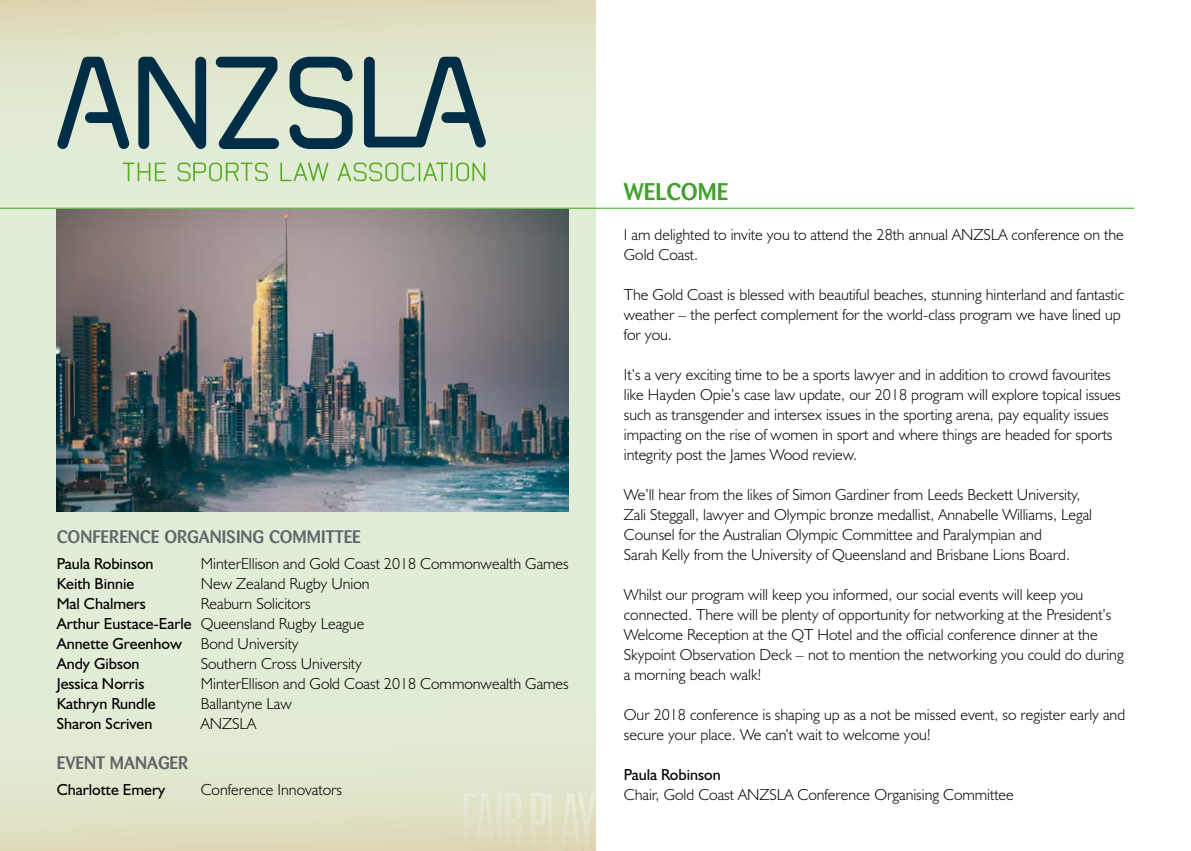
<style>
.page{position:relative;width:1191px;height:851px;background:#fff}
.page>*{position:absolute;margin:0;border:0;box-sizing:border-box;transform-origin:0 0}
.t1{font:500 24px "Barmeno";color:#41a22b}
.t2{font:500 18px "Barmeno";color:#5f686c}
.t3{font:300 16px/20px "Humanist 521 BT";color:#000}
.t4{font:16px "Humanist 521 BT";color:#000}
.s1{font-weight:400}
</style>
<div class="page">
<div style="left:0;top:0;width:595px;height:850px;background:#e2edd7"></div>
<hr style="left:0;top:208px;width:1134px;height:1px;background:#41a22b">
<img style="left:57px;top:276px;width:511px;height:235px">
<svg style="left:0;top:0;width:595px;height:276px"></svg>
<div style="left:0;top:575px;width:595px;height:275px;background:linear-gradient(to bottom,#e2f1dd,#e0e1c5)"></div>
<svg style="left:463px;top:792px;width:133px;height:58px"></svg>
<p class="t2" style="left:57px;top:526px;width:306px">CONFERENCE ORGANISING COMMITTEE</p>
<p class="t4" style="left:57px;top:553px;width:98px">Paula Robinson</p>
<p class="t3" style="left:201px;top:553px;width:369px">MinterEllison and Gold Coast 2018 Commonwealth Games</p>
<p class="t4" style="left:57px;top:573px;width:79px">Keith Binnie</p>
<p class="t3" style="left:201px;top:573px;width:170px">New Zealand Rugby Union</p>
<p class="t4" style="left:57px;top:593px;width:91px">Mal Chalmers</p>
<p class="t3" style="left:57px;top:593px;width:309px;text-indent:144px">Reaburn Solicitors<br><span class="s1">Arthur Eustace-Earle</span> Queensland Rugby League<br><span class="s1">Annette Greenhow</span> Bond University<br><span class="s1">Andy Gibson</span></p>
<p class="t3" style="left:201px;top:653px;width:163px">Southern Cross University</p>
<p class="t4" style="left:57px;top:673px;width:89px">Jessica Norris</p>
<p class="t3" style="left:201px;top:673px;width:369px">MinterEllison and Gold Coast 2018 Commonwealth Games</p>
<p class="t4" style="left:57px;top:693px;width:100px">Kathryn Rundle</p>
<p class="t3" style="left:201px;top:693px;width:93px">Ballantyne Law</p>
<p class="t4" style="left:57px;top:713px;width:97px">Sharon Scriven</p>
<p class="t3" style="left:201px;top:713px;width:57px">ANZSLA</p>
<p class="t2" style="left:57px;top:751px;width:133px">EVENT MANAGER</p>
<p class="t4" style="left:57px;top:779px;width:110px">Charlotte Emery</p>
<p class="t3" style="left:201px;top:778px;width:143px">Conference Innovators</p>
<h1 class="t1" style="left:624px;top:177px;width:106px">WELCOME</h1>
<p class="t3" style="left:624px;top:224px;width:501px">I am delighted to invite you to attend the 28th annual ANZSLA conference on the<br>Gold Coast.</p>
<p class="t3" style="left:624px;top:284px;width:502px">The Gold Coast is blessed with beautiful beaches, stunning hinterland and fantastic weather – the perfect complement for the world-class program we have lined up for you.</p>
<p class="t3" style="left:624px;top:364px;width:498px">It’s a very exciting time to be a sports lawyer and in addition to crowd favourites like Hayden Opie’s case law update, our 2018 program will explore topical issues such as transgender and intersex issues in the sporting arena, pay equality issues impacting on the rise of women in sport and where things are headed for sports integrity post the James Wood review.</p>
<p class="t3" style="left:624px;top:484px;width:470px">We’ll hear from the likes of Simon Gardiner from Leeds Beckett University, Zali Steggall, lawyer and Olympic bronze medallist, Annabelle Williams, Legal Counsel for the Australian Olympic Committee and Paralympian and<br>Sarah Kelly from the University of Queensland and Brisbane Lions Board.</p>
<p class="t3" style="left:624px;top:584px;width:501px">Whilst our program will keep you informed, our social events will keep you connected. There will be plenty of opportunity for networking at the President’s Welcome Reception at the QT Hotel and the official conference dinner at the Skypoint Observation Deck – not to mention the networking you could do during a morning beach walk!</p>
<p class="t3" style="left:624px;top:704px;width:503px">Our 2018 conference is shaping up as a not be missed event, so register early and secure your place. We can’t wait to welcome you!</p>
<p class="t4" style="left:624px;top:764px;width:98px">Paula Robinson</p>
<p class="t3" style="left:624px;top:784px;width:391px">Chair, Gold Coast ANZSLA Conference Organising Committee</p>
</div>
